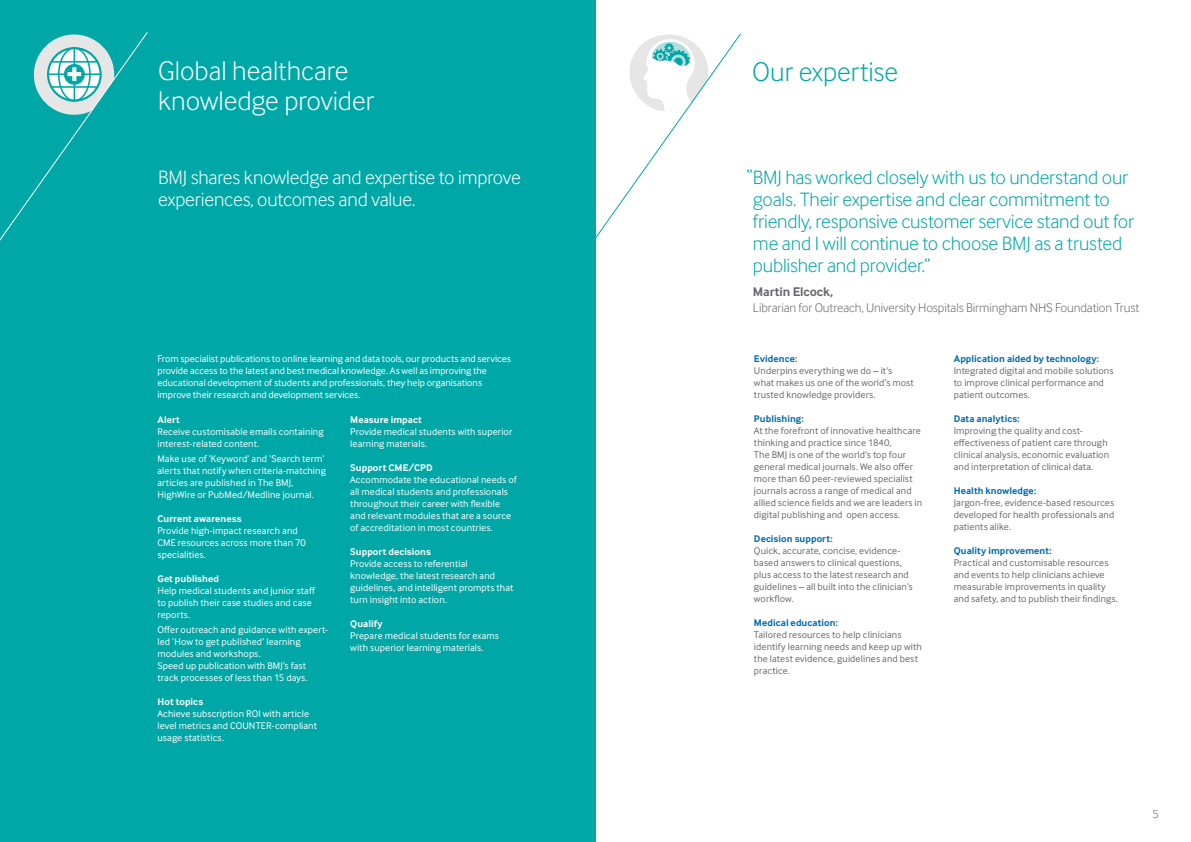
<style>
.page{position:relative;width:1191px;height:842px;background:#fff}
.page>*{position:absolute;margin:0;border:0;box-sizing:border-box;transform-origin:0 0}
.t1{font:300 28px/30px "Inter Face";color:#fff}
.t2{font:300 28px "Inter Face";color:#00a7a7}
.t3{font:300 20px/22px "Inter Face";letter-spacing:-.01em;color:#00a7a7}
.t4{font:300 20px/22px "Inter Face";letter-spacing:-.01em;color:#fff}
.t5{font:300 13px "Inter Face";letter-spacing:-.01em;color:#68696e}
.t6{font:700 13px "Inter Face";letter-spacing:-.01em;color:#68696e}
.t7{font:300 12px "Inter Face";color:#68696e}
.t8{font:10px/12px "Inter Face";letter-spacing:.01em;color:#fff}
.t9{font:10px/12px "Inter Face";letter-spacing:.01em;color:#68696e}
.t10{font:700 10px "Inter Face";letter-spacing:.005em;color:#006bb0}
.t11{font:700 10px "Inter Face";letter-spacing:.005em;color:#fff}
.s1{font-weight:700;color:#006bb0}
.s2{font-weight:700}
</style>
<div class="page">
<div style="left:0;top:0;width:595px;height:842px;background:#00a7a7"></div>
<svg style="left:595px;top:34px;width:146px;height:233px"></svg>
<svg style="left:0;top:32px;width:148px;height:209px"></svg>
<h1 class="t1" style="left:158px;top:56px;width:217px">Global healthcare knowledge provider</h1>
<h2 class="t4" style="left:158px;top:166px;width:364px">BMJ shares knowledge and expertise to improve experiences, outcomes and value.</h2>
<p class="t8" style="left:157px;top:352px;width:355px">From specialist publications to online learning and data tools, our products and services provide access to the latest and best medical knowledge. As well as improving the educational development of students and professionals, they help organisations improve their research and development services.</p>
<p class="t11" style="left:157px;top:414px;width:24px">Alert</p>
<p class="t8" style="left:157px;top:426px;width:168px">Receive customisable emails containing interest-related content.</p>
<p class="t8" style="left:157px;top:453px;width:170px">Make use of ‘Keyword’ and ‘Search term’ alerts that notify when criteria-matching articles are published in The BMJ, HighWire or PubMed/Medline journal.</p>
<p class="t11" style="left:157px;top:513px;width:86px">Current awareness</p>
<p class="t8" style="left:157px;top:525px;width:150px">Provide high-impact research and<br>CME resources across more than 70 specialities.</p>
<p class="t11" style="left:157px;top:573px;width:63px">Get published</p>
<p class="t8" style="left:157px;top:585px;width:159px">Help medical students and junior staff to publish their case studies and case reports.</p>
<p class="t8" style="left:157px;top:624px;width:172px">Offer outreach and guidance with expert&shy;led ‘How to get published’ learning modules and workshops.<br>Speed up publication with BMJ’s fast track processes of less than 15 days.</p>
<p class="t11" style="left:157px;top:696px;width:47px">Hot topics</p>
<p class="t8" style="left:157px;top:708px;width:161px">Achieve subscription ROI with article level metrics and COUNTER-compliant usage statistics.</p>
<p class="t11" style="left:350px;top:414px;width:73px">Measure impact</p>
<p class="t8" style="left:350px;top:426px;width:163px">Provide medical students with superior learning materials.</p>
<p class="t11" style="left:350px;top:462px;width:84px">Support CME/CPD</p>
<p class="t8" style="left:350px;top:474px;width:168px">Accommodate the educational needs of all medical students and professionals throughout their career with flexible and relevant modules that are a source of accreditation in most countries.</p>
<p class="t11" style="left:350px;top:546px;width:82px">Support decisions</p>
<p class="t8" style="left:350px;top:558px;width:165px">Provide access to referential knowledge, the latest research and guidelines, and intelligent prompts that turn insight into action.</p>
<p class="t11" style="left:350px;top:618px;width:34px">Qualify</p>
<p class="t8" style="left:350px;top:630px;width:150px">Prepare medical students for exams with superior learning materials.</p>
<h1 class="t2" style="left:752px;top:56px;width:147px">Our expertise</h1>
<h2 class="t3" style="left:753px;top:166px;width:383px;text-indent:-6px">“BMJ has worked closely with us to understand our goals. Their expertise and clear commitment to friendly, responsive customer service stand out for me and I will continue to choose BMJ as a trusted publisher and provider.”</h2>
<h3 class="t6" style="left:753px;top:284px;width:82px">Martin Elcock,</h3>
<h3 class="t5" style="left:753px;top:300px;width:388px">Librarian for Outreach, University Hospitals Birmingham NHS Foundation Trust</h3>
<p class="t9" style="left:754px;top:353px;width:161px"><span class="s1">Evidence</span><span class="s2">:<br></span>Underpins everything we do – it’s what makes us one of the world’s most trusted knowledge providers.</p>
<p class="t10" style="left:754px;top:413px;width:51px">Publishing:</p>
<p class="t9" style="left:754px;top:425px;width:170px">At the forefront of innovative healthcare thinking and practice since 1840,<br>The BMJ is one of the world’s top four general medical journals. We also offer more than 60 peer-reviewed specialist journals across a range of medical and allied science fields and we are leaders in digital publishing and open access.</p>
<p class="t10" style="left:754px;top:533px;width:80px">Decision support:</p>
<p class="t9" style="left:754px;top:545px;width:160px">Quick, accurate, concise, evidence&shy;based answers to clinical questions, plus access to the latest research and guidelines – all built into the clinician’s workflow.</p>
<p class="t10" style="left:754px;top:617px;width:85px">Medical education:</p>
<p class="t9" style="left:754px;top:629px;width:169px">Tailored resources to help clinicians identify learning needs and keep up with the latest evidence, guidelines and best practice.</p>
<p class="t10" style="left:953px;top:353px;width:147px">Application aided by technology:</p>
<p class="t9" style="left:953px;top:365px;width:161px">Integrated digital and mobile solutions to improve clinical performance and patient outcomes.</p>
<p class="t10" style="left:953px;top:413px;width:67px">Data analytics:</p>
<p class="t9" style="left:953px;top:425px;width:157px">Improving the quality and cost&shy;effectiveness of patient care through clinical analysis, economic evaluation and interpretation of clinical data.</p>
<p class="t10" style="left:953px;top:485px;width:84px">Health knowledge:</p>
<p class="t9" style="left:953px;top:497px;width:162px;text-align:justify">Jargon-free, evidence-based resources developed for health professionals and patients alike.</p>
<p class="t10" style="left:953px;top:545px;width:99px">Quality improvement:</p>
<p class="t9" style="left:953px;top:557px;width:166px">Practical and customisable resources and events to help clinicians achieve measurable improvements in quality and safety, and to publish their findings.</p>
<p class="t7" style="left:1152px;top:807px;width:8px">5</p>
</div>
